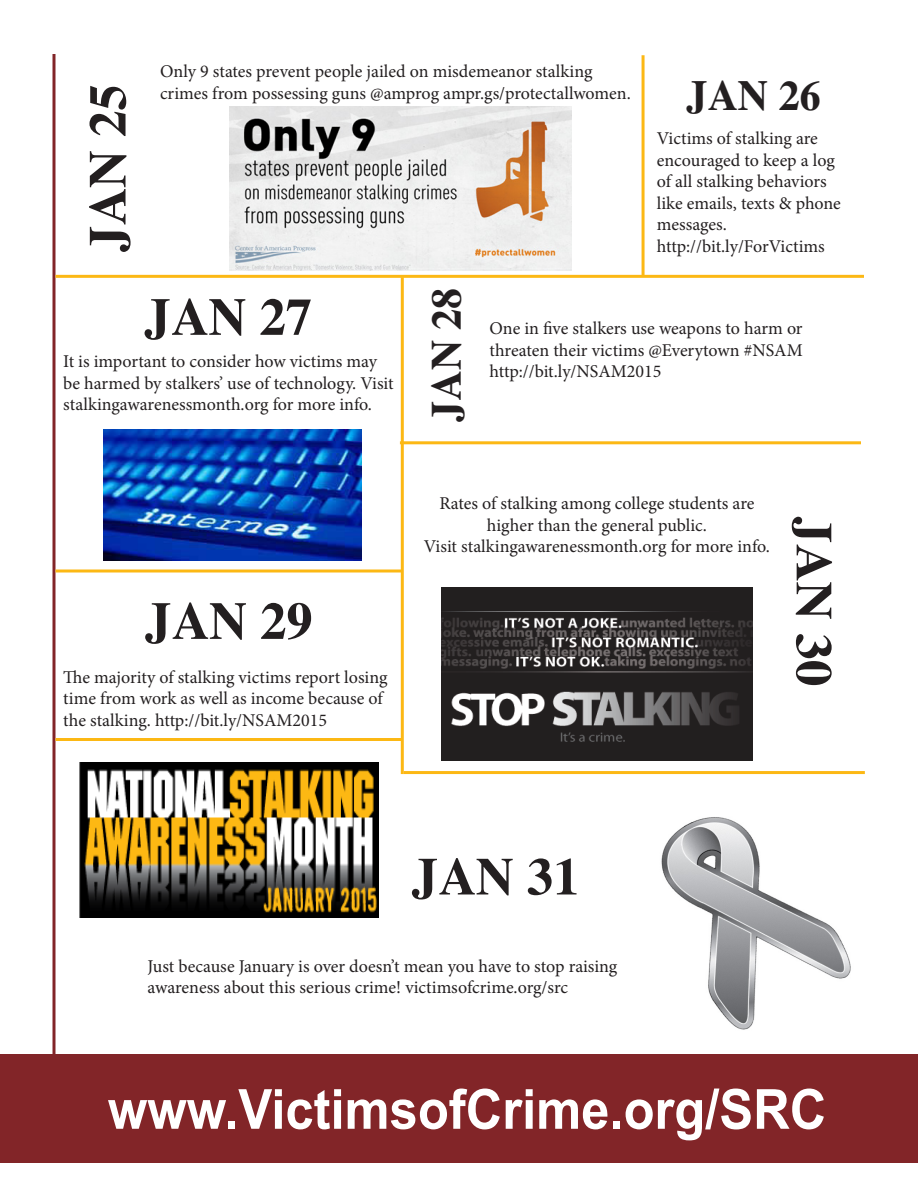
<style>
.page{position:relative;width:918px;height:1188px;background:#fff}
.page>*{position:absolute;margin:0;border:0;box-sizing:border-box;transform-origin:0 0}
.t1{font:700 55.35px "Arial";color:#fff;scale:.92 1}
.t2{font:700 52.5px "Times";color:#231f20}
.t3{font:700 51px "Times";color:#231f20;scale:1.04 1}
.t4{font:700 42px "Times";color:#231f20}
.t5{font:18px/21.6px "Minion Pro";color:#231f20}
</style>
<div class="page">
<img style="left:661px;top:817px;width:190px;height:213px">
<img style="left:442px;top:588px;width:310px;height:172px">
<img style="left:230px;top:106px;width:342px;height:164px">
<img style="left:103px;top:429px;width:258px;height:132px">
<svg style="left:52px;top:54px;width:4px;height:1001px;background:#a05a5d"></svg>
<hr style="left:56px;top:275px;width:808px;height:3px;background:#fcb814">
<hr style="left:642px;top:55px;width:3px;height:221px;background:#fcb814">
<hr style="left:401px;top:277px;width:3px;height:497px;background:#fcb814">
<hr style="left:55px;top:570px;width:347px;height:3px;background:#fcb814">
<hr style="left:56px;top:738px;width:346px;height:3px;background:#fcb814">
<hr style="left:400px;top:441px;width:461px;height:3px;background:#fcb814">
<div style="left:0;top:1055px;width:918px;height:108px;background:#822528"></div>
<hr style="left:404px;top:771px;width:461px;height:3px;background:#fcb814">
<img style="left:79px;top:762px;width:299px;height:155px">
<p class="t2" style="left:75px;top:252px;width:169px;rotate:-90deg">JAN 25</p>
<p class="t5" style="left:160px;top:61px;width:472px">Only 9 states prevent people jailed on misdemeanor stalking crimes from possessing guns @amprog ampr.gs/protectallwomen.</p>
<p class="t4" style="left:687px;top:69px;width:136px">JAN 26</p>
<p class="t5" style="left:657px;top:128px;width:186px">Victims of stalking are encouraged to keep a log of all stalking behaviors like emails, texts &amp; phone messages.</p>
<p class="t5" style="left:657px;top:236px;width:169px">http://bit.ly/ForVictims</p>
<p class="t2" style="left:144px;top:285px;width:169px">JAN 27</p>
<p class="t5" style="left:63px;top:351px;width:332px">It is important to consider how victims may be harmed by stalkers’ use of technology. Visit stalkingawarenessmonth.org for more info.</p>
<p class="t2" style="left:145px;top:589px;width:169px">JAN 29</p>
<p class="t5" style="left:63px;top:666px;width:326px">The majority of stalking victims report losing time from work as well as income because of the stalking. http://bit.ly/NSAM2015</p>
<p class="t4" style="left:421px;top:422px;width:136px;rotate:-90deg">JAN 28</p>
<p class="t5" style="left:489px;top:318px;width:315px;text-align:justify">One in five stalkers use weapons to harm or threaten their victims @Everytown #NSAM http://bit.ly/NSAM2015</p>
<p class="t5" style="left:439px;top:493px;width:317px">Rates of stalking among college students are</p>
<p class="t5" style="left:487px;top:514px;width:222px">higher than the general public.</p>
<p class="t5" style="left:424px;top:536px;width:348px">Visit stalkingawarenessmonth.org for more info.</p>
<p class="t3" style="left:845px;top:517px;width:165px;rotate:90deg">JAN 30</p>
<p class="t2" style="left:412px;top:844px;width:169px">JAN 31</p>
<p class="t5" style="left:148px;top:955px;width:471px">Just because January is over doesn’t mean you have to stop raising awareness about this serious crime! victimsofcrime.org/src</p>
<p class="t1" style="left:108px;top:1072px;width:783px">www.VictimsofCrime.org/SRC</p>
</div>
